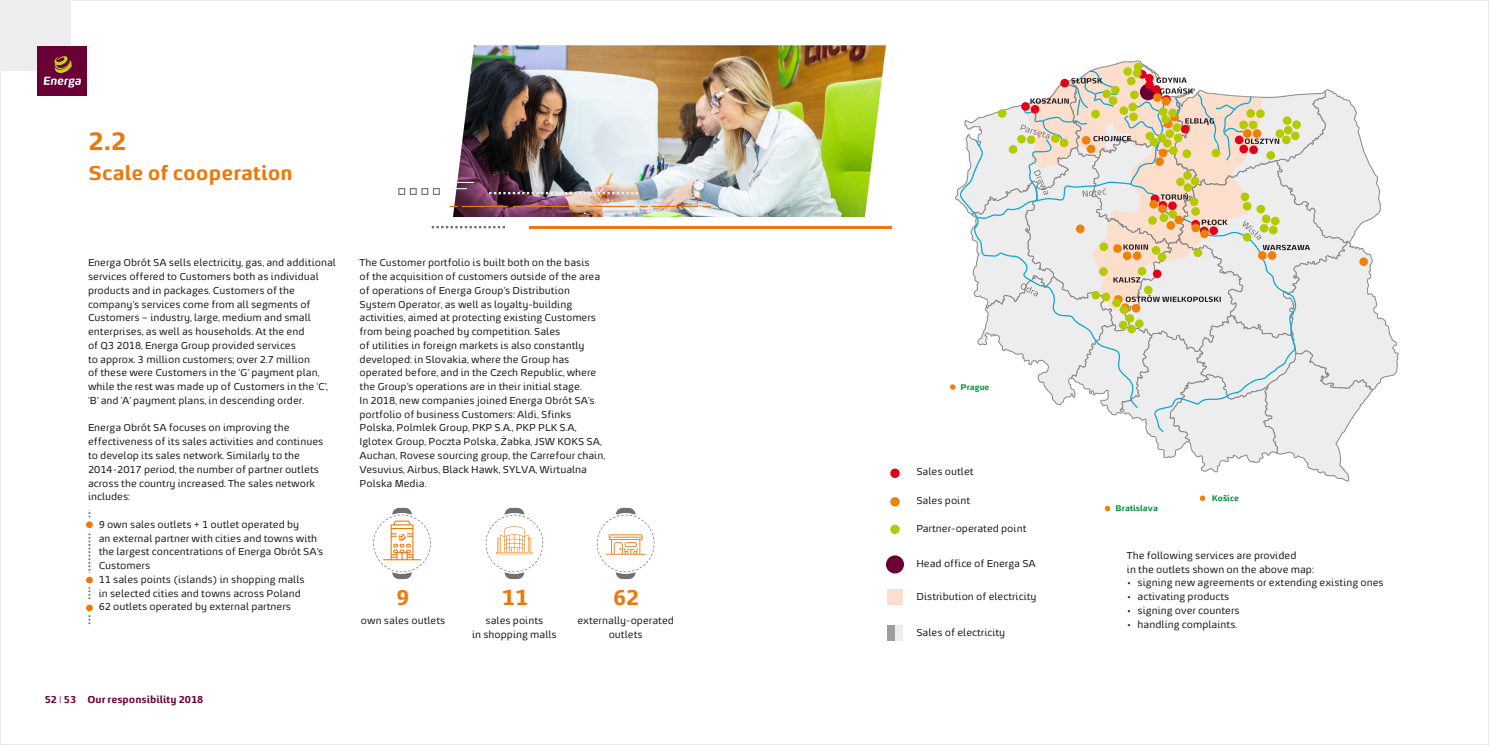
<style>
.page{position:relative;width:1489px;height:745px;background:#fff}
.page>*{position:absolute;margin:0;border:0;box-sizing:border-box;transform-origin:0 0}
.t1{font:700 25.12px "Energa";color:#ed780a}
.t2{font:700 21.38px "Energa";color:#ed780a}
.t3{font:700 20px "Energa";color:#ed780a}
.t4{font:10px/13.8px "Energa";color:#1c171c}
.t5{font:700 10px "Energa";color:#690036}
.t6{font:700 8.12px "Energa";color:#008f38}
</style>
<div class="page">
<div style="left:0;top:0;width:70px;height:71px;background:#ededed"></div>
<div style="left:38px;top:46px;width:49px;height:49px;background:#690036"></div>
<svg style="left:44px;top:56px;width:37px;height:31px"></svg>
<svg style="left:504px;top:507px;width:20px;height:71px"></svg>
<svg style="left:484px;top:512px;width:61px;height:61px"></svg>
<svg style="left:89px;top:510px;width:1px;height:113px"></svg>
<div style="left:82px;top:517px;width:15px;height:14px;background:#fff;border-radius:50%"></div>
<div style="left:86px;top:521px;width:7px;height:6px;background:#ed780a;border-radius:50%"></div>
<div style="left:82px;top:572px;width:15px;height:14px;background:#fff;border-radius:50%"></div>
<div style="left:86px;top:576px;width:7px;height:7px;background:#ed780a;border-radius:50%"></div>
<div style="left:82px;top:600px;width:15px;height:14px;background:#fff;border-radius:50%"></div>
<div style="left:86px;top:604px;width:7px;height:7px;background:#ed780a;border-radius:50%"></div>
<svg style="left:616px;top:507px;width:19px;height:71px"></svg>
<svg style="left:595px;top:512px;width:61px;height:61px"></svg>
<img style="left:453px;top:45px;width:433px;height:172px">
<svg style="left:489px;top:192px;width:149px;height:2px"></svg>
<hr style="left:529px;top:226px;width:362px;height:2px;background:#ed780a">
<svg style="left:431px;top:226px;width:74px;height:2px"></svg>
<hr style="left:461px;top:206px;width:47px;height:1px;background:#ed780a">
<hr style="left:524px;top:206px;width:48px;height:1px;background:#ed780a">
<hr style="left:588px;top:206px;width:47px;height:1px;background:#ed780a">
<hr style="left:651px;top:206px;width:47px;height:1px;background:#ed780a">
<svg style="left:451px;top:182px;width:23px;height:7px"></svg>
<svg style="left:398px;top:188px;width:42px;height:7px"></svg>
<div style="left:885px;top:555px;width:19px;height:18px;background:#690036;border-radius:50%"></div>
<div style="left:887px;top:588px;width:15px;height:16px;background:#fcdecc"></div>
<div style="left:887px;top:625px;width:15px;height:15px;background:#ededed"></div>
<div style="left:887px;top:625px;width:8px;height:15px;background:#9c9e9e"></div>
<div style="left:890px;top:468px;width:9px;height:9px;background:#e3001c;border-radius:50%"></div>
<svg style="left:890px;top:496px;width:9px;height:10px"></svg>
<div style="left:890px;top:524px;width:9px;height:9px;background:#b3c900;border-radius:50%"></div>
<svg style="left:1104px;top:505px;width:6px;height:6px"></svg>
<svg style="left:1199px;top:495px;width:6px;height:5px"></svg>
<svg style="left:950px;top:61px;width:448px;height:420px"></svg>
<svg style="left:597px;top:514px;width:57px;height:58px"></svg>
<svg style="left:392px;top:507px;width:20px;height:71px"></svg>
<svg style="left:371px;top:512px;width:61px;height:61px"></svg>
<svg style="left:373px;top:514px;width:58px;height:58px"></svg>
<svg style="left:485px;top:514px;width:58px;height:58px"></svg>
<h1 class="t1" style="left:88px;top:129px;width:40px">2.2</h1>
<h3 class="t3" style="left:88px;top:163px;width:206px">Scale of cooperation</h3>
<p class="t4" style="left:88px;top:256px;width:249px">Energa Obrót SA sells electricity, gas, and additional services offered to Customers both as individual products and in packages. Customers of the company’s services come from all segments of Customers – industry, large, medium and small enterprises, as well as households. At the end<br>of Q3 2018, Energa Group provided services<br>to approx. 3 million customers; over 2.7 million<br>of these were Customers in the ‘G’ payment plan, while the rest was made up of Customers in the ‘C’, ‘B’ and ‘A’ payment plans, in descending order.</p>
<p class="t4" style="left:88px;top:421px;width:237px">Energa Obrót SA focuses on improving the effectiveness of its sales activities and continues to develop its sales network. Similarly to the 2014-2017 period, the number of partner outlets across the country increased. The sales network includes:</p>
<p class="t4" style="left:99px;top:517px;width:226px;text-indent:-11px">• 9 own sales outlets + 1 outlet operated by<br>an external partner with cities and towns with the largest concentrations of Energa Obrót SA’s Customers</p>
<p class="t4" style="left:99px;top:572px;width:207px;text-indent:-11px">• 11 sales points (islands) in shopping malls in selected cities and towns across Poland</p>
<p class="t4" style="left:88px;top:600px;width:204px">• 62 outlets operated by external partners</p>
<p class="t5" style="left:45px;top:694px;width:33px">52 | 53</p>
<p class="t5" style="left:87px;top:694px;width:117px">Our responsibility 2018</p>
<p class="t4" style="left:359px;top:256px;width:247px">The Customer portfolio is built both on the basis<br>of the acquisition of customers outside of the area of operations of Energa Group’s Distribution System Operator, as well as loyalty-building activities, aimed at protecting existing Customers from being poached by competition. Sales<br>of utilities in foreign markets is also constantly developed: in Slovakia, where the Group has operated before, and in the Czech Republic, where the Group’s operations are in their initial stage.<br>In 2018, new companies joined Energa Obrót SA’s portfolio of business Customers: Aldi, Sfinks Polska, Polmlek Group, PKP S.A., PKP PLK S.A, Iglotex Group, Poczta Polska, Żabka, JSW KOKS SA, Auchan, Rovese sourcing group, the Carrefour chain, Vesuvius, Airbus, Black Hawk, SYLVA, Wirtualna Polska Media.</p>
<h2 class="t2" style="left:396px;top:587px;width:15px">9</h2>
<h2 class="t2" style="left:502px;top:587px;width:28px">11</h2>
<h2 class="t2" style="left:613px;top:587px;width:28px">62</h2>
<p class="t4" style="left:361px;top:613px;width:86px">own sales outlets</p>
<p class="t4" style="left:485px;top:613px;width:59px">sales points</p>
<p class="t4" style="left:472px;top:627px;width:86px">in shopping malls</p>
<p class="t4" style="left:577px;top:613px;width:98px;text-align:center">externally-operated outlets</p>
<p class="t6" style="left:960px;top:383px;width:30px">Prague</p>
<p class="t4" style="left:916px;top:465px;width:59px">Sales outlet</p>
<p class="t4" style="left:916px;top:493px;width:55px">Sales point</p>
<p class="t4" style="left:916px;top:521px;width:112px">Partner-operated point</p>
<p class="t4" style="left:916px;top:557px;width:121px">Head office of Energa SA</p>
<p class="t4" style="left:916px;top:589px;width:122px">Distribution of electricity</p>
<p class="t4" style="left:916px;top:625px;width:90px">Sales of electricity</p>
<p class="t6" style="left:1115px;top:504px;width:44px">Bratislava</p>
<p class="t6" style="left:1211px;top:494px;width:29px">Košice</p>
<p class="t4" style="left:1126px;top:548px;width:188px">The following services are provided<br>in the outlets shown on the above map:</p>
<p class="t4" style="left:1126px;top:576px;width:258px">• signing new agreements or extending existing ones</p>
<p class="t4" style="left:1126px;top:590px;width:104px">• activating products</p>
<p class="t4" style="left:1126px;top:603px;width:114px">• signing over counters</p>
<p class="t4" style="left:1126px;top:617px;width:112px">• handling complaints.</p>
</div>
